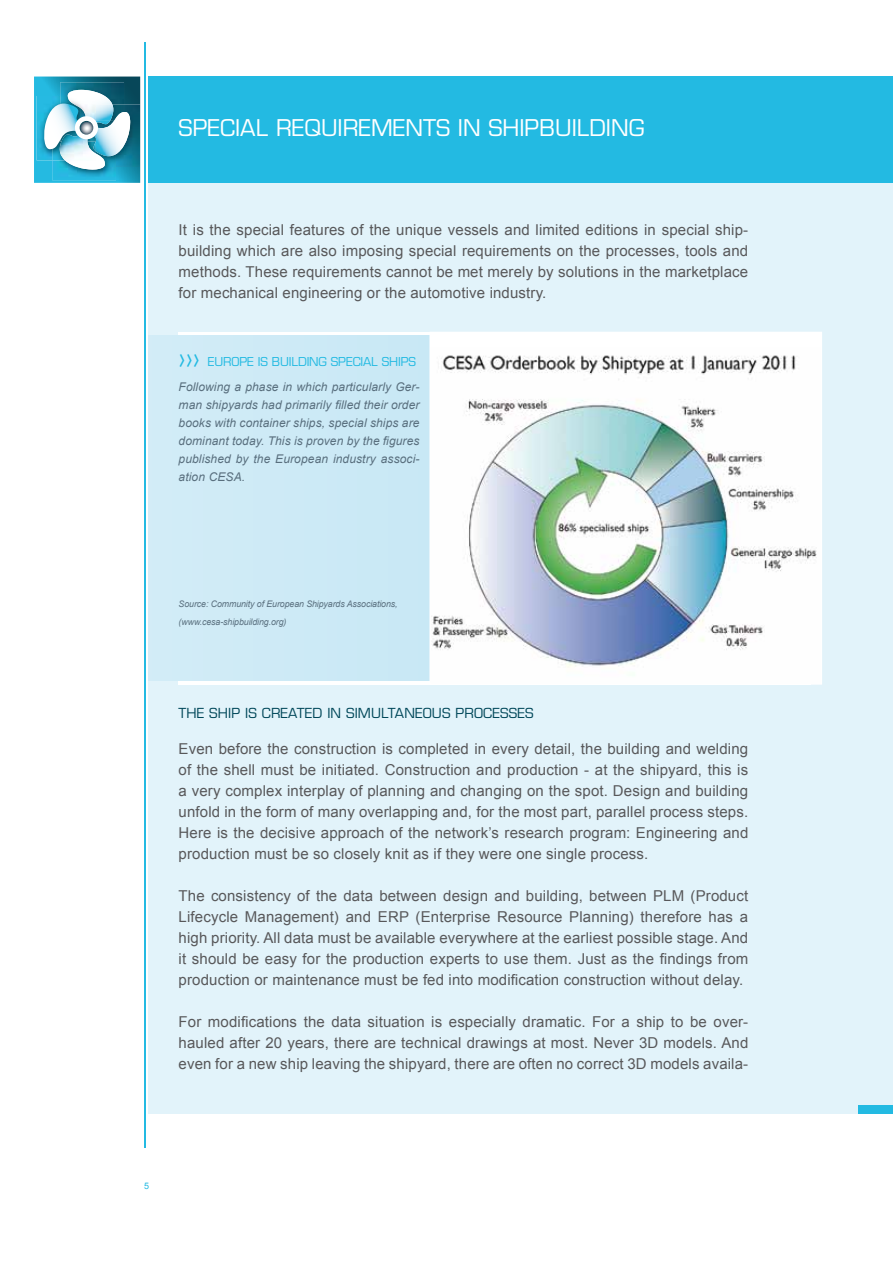
<style>
.page{position:relative;width:893px;height:1263px;background:#fff}
.page>*{position:absolute;margin:0;border:0;box-sizing:border-box;transform-origin:0 0}
.t1{font:22.5px "Eurostile LT Std";color:#fff}
.t2{font:15px/21px "Arial";letter-spacing:.01em;color:#58585a;text-align:justify}
.t3{font:13.5px "Eurostile LT Std";letter-spacing:.01em;color:#004759}
.t4{font:italic 12px/18px "Arial";letter-spacing:.01em;color:#596f7e;text-align:justify}
.t5{font:12px "Eurostile LT Std";letter-spacing:-.01em;color:#23bae2}
.t6{font:italic 9px/18px "Arial";letter-spacing:-.01em;color:#596f7e}
.t7{font:9px "Arial";color:#23bae2}
.s1{font-size:22.5px}
</style>
<div class="page">
<div style="left:149px;top:77px;width:744px;height:1037px;background:#e2f3fa"></div>
<div style="left:149px;top:77px;width:744px;height:106px;background:#23bae2"></div>
<hr style="left:144px;top:43px;width:1px;height:1105px;background:#23bae2">
<svg style="left:34px;top:77px;width:106px;height:106px"></svg>
<div style="left:75px;top:116px;width:23px;height:23px;background:#fff;border-radius:50%"></div>
<svg style="left:80px;top:121px;width:13px;height:14px"></svg>
<div style="left:859px;top:1106px;width:34px;height:8px;background:#23bae2"></div>
<div style="left:149px;top:336px;width:646px;height:344px;background:#cdeaf6"></div>
<img style="left:429px;top:332px;width:393px;height:353px">
<h1 class="t1" style="left:179px;top:114px;width:467px">SPECIAL REQUIREMENTS IN SHIPBUILDING</h1>
<p class="t2" style="left:179px;top:220px;width:571px">It is the special features of the unique vessels and limited editions in special ship&shy;building which are also imposing special requirements on the processes, tools and methods. These requirements cannot be met merely by solutions in the marketplace for mechanical engineering or the automotive industry.</p>
<p class="t5" style="left:179px;top:354px;width:239px"><span class="s1">›››</span> EUROPE IS BUILDING SPECIAL SHIPS</p>
<p class="t4" style="left:179px;top:378px;width:242px">Following a phase in which particularly Ger&shy;man shipyards had primarily filled their order books with container ships, special ships are dominant today. This is proven by the figures published by the European industry associ&shy;ation CESA.</p>
<p class="t6" style="left:179px;top:595px;width:221px">Source: Community of European Shipyards Associations, (www.cesa-shipbuilding.org)</p>
<p class="t3" style="left:179px;top:705px;width:356px">THE SHIP IS CREATED IN SIMULTANEOUS PROCESSES</p>
<p class="t2" style="left:179px;top:739px;width:571px">Even before the construction is completed in every detail, the building and welding of the shell must be initiated. Construction and production - at the shipyard, this is a very complex interplay of planning and changing on the spot. Design and building unfold in the form of many overlapping and, for the most part, parallel process steps.<br>Here is the decisive approach of the network’s research program: Engineering and production must be so closely knit as if they were one single process.</p>
<p class="t2" style="left:179px;top:886px;width:571px">The consistency of the data between design and building, between PLM (Product Lifecycle Management) and ERP (Enterprise Resource Planning) therefore has a high priority. All data must be available everywhere at the earliest possible stage. And it should be easy for the production experts to use them. Just as the findings from production or maintenance must be fed into modification construction without delay.</p>
<p class="t2" style="left:179px;top:1012px;width:571px">For modifications the data situation is especially dramatic. For a ship to be over&shy;hauled after 20 years, there are technical drawings at most. Never 3D models. And even for a new ship leaving the shipyard, there are often no correct 3D models availa-</p>
<p class="t7" style="left:144px;top:1180px;width:7px">5</p>
</div>
